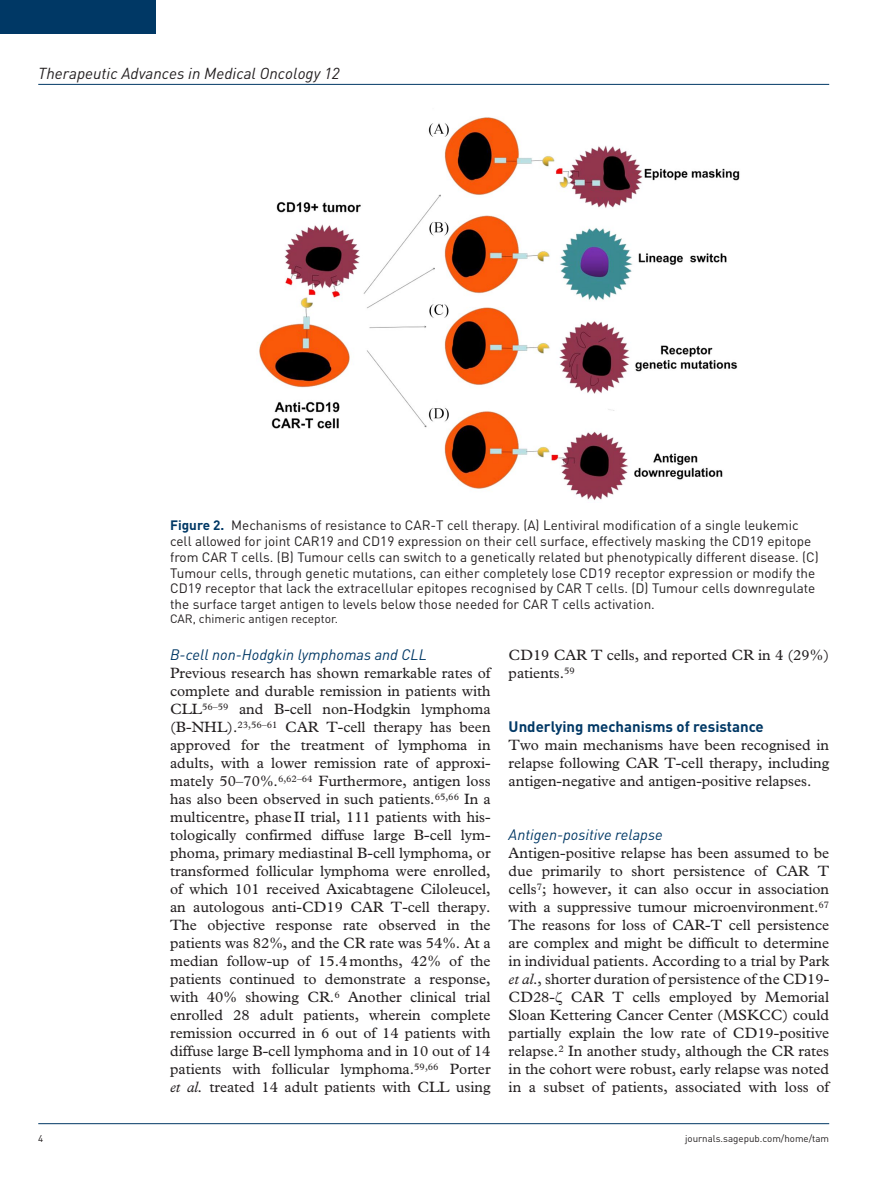
<style>
.page{position:relative;width:893px;height:1191px;background:#fff}
.page>*{position:absolute;margin:0;border:0;box-sizing:border-box;transform-origin:0 0}
.t1{font:italic 15.75px "DIN";color:#231f20}
.t2{font:15px/18px "Plantin Std";color:#231f20;text-align:justify}
.t3{font:italic 15px "DIN";color:#003865}
.t4{font:700 15px "DIN";color:#003865}
.t5{font:13.5px/15.8px "DIN";color:#231f20}
.t6{font:12px "DIN";color:#231f20}
.t7{font:9.75px "DIN";color:#231f20}
.s1{font-weight:700;color:#003865}
.s2{font-style:italic}
</style>
<div class="page">
<hr style="left:38px;top:84px;width:791px;height:1px;background:#003865">
<hr style="left:38px;top:1123px;width:791px;height:1px;background:#003865">
<div style="left:0;top:0;width:155px;height:34px;background:#003865"></div>
<img style="left:259px;top:117px;width:481px;height:383px">
<p class="t1" style="left:38px;top:63px;width:303px">Therapeutic Advances in Medical Oncology 12</p>
<p class="t5" style="left:170px;top:517px;width:650px"><span class="s1">Figure 2.</span> Mechanisms of resistance to CAR-T cell therapy. (A) Lentiviral modification of a single leukemic cell allowed for joint CAR19 and CD19 expression on their cell surface, effectively masking the CD19 epitope from CAR T cells. (B) Tumour cells can switch to a genetically related but phenotypically different disease. (C)<br>Tumour cells, through genetic mutations, can either completely lose CD19 receptor expression or modify the CD19 receptor that lack the extracellular epitopes recognised by CAR T cells. (D) Tumour cells downregulate the surface target antigen to levels below those needed for CAR T cells activation.</p>
<p class="t6" style="left:170px;top:611px;width:169px">CAR, chimeric antigen receptor.</p>
<p class="t3" style="left:170px;top:645px;width:258px">B-cell non-Hodgkin lymphomas and CLL</p>
<p class="t2" style="left:170px;top:664px;width:322px">Previous research has shown remarkable rates of complete and durable remission in patients with CLL<sup>56–59</sup> and B-cell non-Hodgkin lymphoma (B-NHL).<sup>23,56–61</sup> CAR T-cell therapy has been approved for the treatment of lymphoma in adults, with a lower remission rate of approxi&shy;mately 50–70%.<sup>6,62–64</sup> Furthermore, antigen loss has also been observed in such patients.<sup>65,66</sup> In a multicentre, phase II trial, 111 patients with his&shy;tologically confirmed diffuse large B-cell lym&shy;phoma, primary mediastinal B-cell lymphoma, or transformed follicular lymphoma were enrolled, of which 101 received Axicabtagene Ciloleucel, an autologous anti-CD19 CAR T-cell therapy.<br>The objective response rate observed in the patients was 82%, and the CR rate was 54%. At a median follow-up of 15.4months, 42% of the patients continued to demonstrate a response, with 40% showing CR.<sup>6</sup> Another clinical trial enrolled 28 adult patients, wherein complete remission occurred in 6 out of 14 patients with diffuse large B-cell lymphoma and in 10 out of 14 patients with follicular lymphoma.<sup>59,66</sup> Porter <span class="s2">et al.</span> treated 14 adult patients with CLL using</p>
<p class="t2" style="left:509px;top:646px;width:322px">CD19 CAR T cells, and reported CR in 4 (29%) patients.<sup>59</sup></p>
<p class="t4" style="left:509px;top:717px;width:257px">Underlying mechanisms of resistance</p>
<p class="t2" style="left:509px;top:736px;width:322px">Two main mechanisms have been recognised in relapse following CAR T-cell therapy, including antigen-negative and antigen-positive relapses.</p>
<p class="t3" style="left:509px;top:825px;width:156px">Antigen-positive relapse</p>
<p class="t2" style="left:509px;top:844px;width:322px">Antigen-positive relapse has been assumed to be due primarily to short persistence of CAR T cells<sup>7</sup>; however, it can also occur in association with a suppressive tumour microenvironment.<sup>67<br></sup>The reasons for loss of CAR-T cell persistence are complex and might be difficult to determine in individual patients. According to a trial by Park <span class="s2">et al</span>., shorter duration of persistence of the CD19- CD28- CAR T cells employed by Memorial Sloan Kettering Cancer Center (MSKCC) could partially explain the low rate of CD19-positive relapse.<sup>2</sup> In another study, although the CR rates in the cohort were robust, early relapse was noted in a subset of patients, associated with loss of</p>
<p class="t7" style="left:38px;top:1132px;width:7px">4</p>
<p class="t7" style="left:685px;top:1132px;width:146px">journals.sagepub.com/home/tam</p>
</div>
